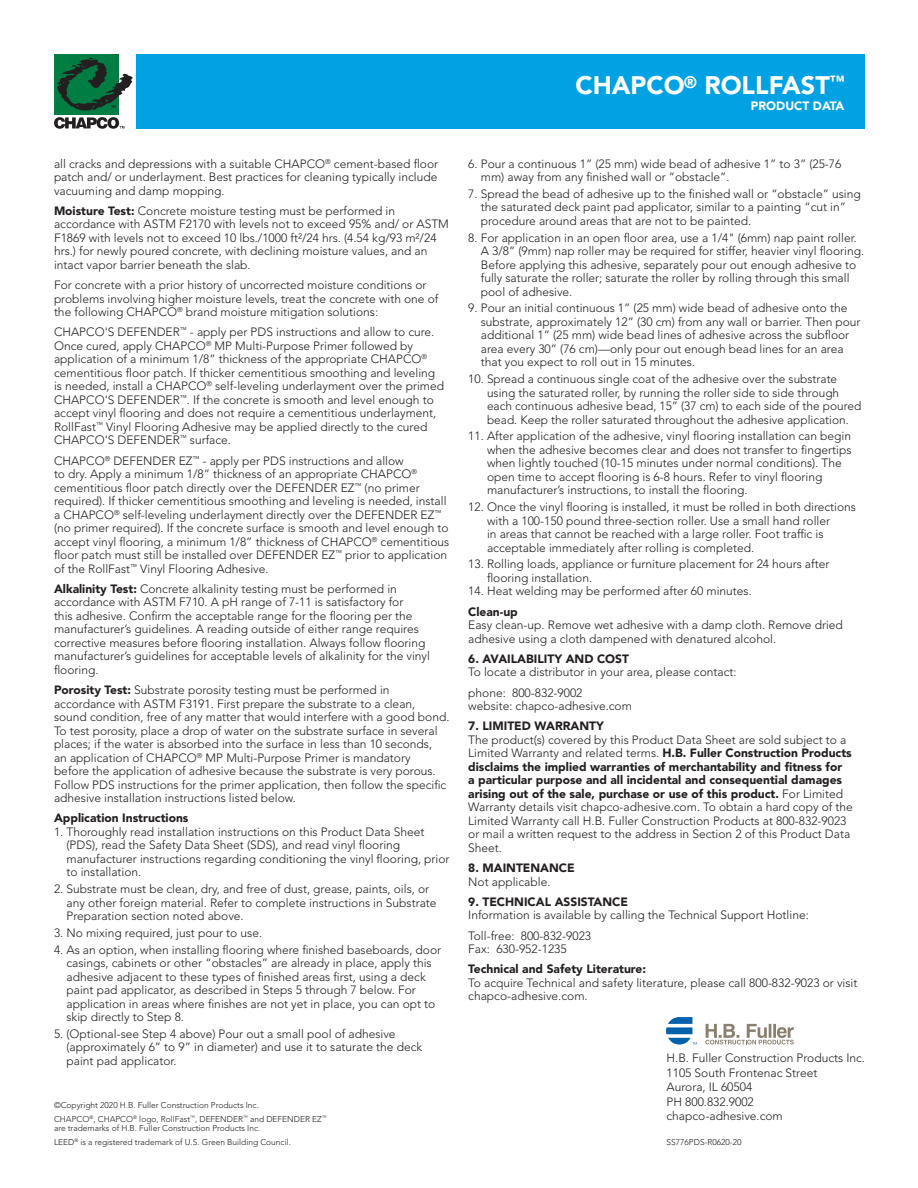
<style>
.page{position:relative;width:918px;height:1188px;background:#fff}
.page>*{position:absolute;margin:0;border:0;box-sizing:border-box;transform-origin:0 0}
.t1{font:900 25.2px "Avenir LT Std";color:#fff}
.t2{font:300 12px/13.5px "Avenir LT Std";color:#231f20}
.t3{font:900 12px "Avenir LT Std";color:#231f20}
.t4{font:900 12px "Avenir LT Std";color:#fff}
.t5{font:300 8.4px/9.3px "Avenir LT Std";color:#231f20}
.s1{font-weight:900}
</style>
<div class="page">
<div style="left:136px;top:54px;width:728px;height:75px;background:#00a2e4"></div>
<svg style="left:705px;top:1024px;width:89px;height:21px"></svg>
<svg style="left:666px;top:1017px;width:31px;height:28px"></svg>
<div style="left:54px;top:54px;width:65px;height:60px;background:#007d43"></div>
<svg style="left:57px;top:58px;width:76px;height:53px"></svg>
<svg style="left:54px;top:117px;width:70px;height:12px"></svg>
<p class="t1" style="left:576px;top:70px;width:270px">CHAPCO<sup>®</sup> ROLLFAST<sup>™</sup></p>
<p class="t4" style="left:751px;top:98px;width:95px">PRODUCT DATA</p>
<p class="t2" style="left:54px;top:157px;width:386px;text-align:justify">all cracks and depressions with a suitable CHAPCO<sup>®</sup> cement-based floor patch and/ or underlayment. Best practices for cleaning typically include vacuuming and damp mopping.</p>
<p class="t2" style="left:54px;top:204px;width:396px"><span class="s1">Moisture Test:</span> Concrete moisture testing must be performed in accordance with ASTM F2170 with levels not to exceed 95% and/ or ASTM F1869 with levels not to exceed 10 lbs./1000 ft²/24 hrs. (4.54 kg/93 m²/24 hrs.) for newly poured concrete, with declining moisture values, and an intact vapor barrier beneath the slab.</p>
<p class="t2" style="left:54px;top:278px;width:386px">For concrete with a prior history of uncorrected moisture conditions or problems involving higher moisture levels, treat the concrete with one of the following CHAPCO<sup>®</sup> brand moisture mitigation solutions:</p>
<p class="t2" style="left:54px;top:326px;width:392px">CHAPCO'S DEFENDER<sup>™</sup> - apply per PDS instructions and allow to cure.<br>Once cured, apply CHAPCO<sup>®</sup> MP Multi-Purpose Primer followed by application of a minimum 1/8” thickness of the appropriate CHAPCO<sup>® </sup>cementitious floor patch. If thicker cementitious smoothing and leveling is needed, install a CHAPCO<sup>®</sup> self-leveling underlayment over the primed CHAPCO'S DEFENDER<sup>™</sup>. If the concrete is smooth and level enough to accept vinyl flooring and does not require a cementitious underlayment, RollFast<sup>™</sup> Vinyl Flooring Adhesive may be applied directly to the cured CHAPCO'S DEFENDER<sup>™</sup> surface.</p>
<p class="t2" style="left:54px;top:454px;width:397px">CHAPCO<sup>®</sup> DEFENDER EZ<sup>™</sup> - apply per PDS instructions and allow<br>to dry. Apply a minimum 1/8” thickness of an appropriate CHAPCO<sup>® </sup>cementitious floor patch directly over the DEFENDER EZ<sup>™</sup> (no primer required). If thicker cementitious smoothing and leveling is needed, install a CHAPCO<sup>®</sup> self-leveling underlayment directly over the DEFENDER EZ<sup>™ </sup>(no primer required). If the concrete surface is smooth and level enough to accept vinyl flooring, a minimum 1/8” thickness of CHAPCO<sup>®</sup> cementitious floor patch must still be installed over DEFENDER EZ<sup>™</sup> prior to application of the RollFast<sup>™</sup> Vinyl Flooring Adhesive.</p>
<p class="t2" style="left:54px;top:582px;width:378px"><span class="s1">Alkalinity Test:</span> Concrete alkalinity testing must be performed in accordance with ASTM F710. A pH range of 7-11 is satisfactory for<br>this adhesive. Confirm the acceptable range for the flooring per the manufacturer’s guidelines. A reading outside of either range requires corrective measures before flooring installation. Always follow flooring manufacturer’s guidelines for acceptable levels of alkalinity for the vinyl flooring.</p>
<p class="t2" style="left:54px;top:683px;width:397px"><span class="s1">Porosity Test:</span> Substrate porosity testing must be performed in accordance with ASTM F3191. First prepare the substrate to a clean, sound condition, free of any matter that would interfere with a good bond.<br>To test porosity, place a drop of water on the substrate surface in several places; if the water is absorbed into the surface in less than 10 seconds,<br>an application of CHAPCO<sup>®</sup> MP Multi-Purpose Primer is mandatory<br>before the application of adhesive because the substrate is very porous.<br>Follow PDS instructions for the primer application, then follow the specific adhesive installation instructions listed below.</p>
<p class="t3" style="left:54px;top:811px;width:136px">Application Instructions</p>
<p class="t2" style="left:66px;top:825px;width:385px;text-indent:-12px">1. Thoroughly read installation instructions on this Product Data Sheet (PDS), read the Safety Data Sheet (SDS), and read vinyl flooring manufacturer instructions regarding conditioning the vinyl flooring, prior to installation.</p>
<p class="t2" style="left:66px;top:882px;width:372px;text-indent:-12px">2. Substrate must be clean, dry, and free of dust, grease, paints, oils, or any other foreign material. Refer to complete instructions in Substrate<br>Preparation section noted above.</p>
<p class="t2" style="left:54px;top:926px;width:210px">3. No mixing required, just pour to use.</p>
<p class="t2" style="left:66px;top:943px;width:376px;text-indent:-12px">4. As an option, when installing flooring where finished baseboards, door casings, cabinets or other “obstacles” are already in place, apply this adhesive adjacent to these types of finished areas first, using a deck paint pad applicator, as described in Steps 5 through 7 below. For application in areas where finishes are not yet in place, you can opt to skip directly to Step 8.</p>
<p class="t2" style="left:66px;top:1027px;width:357px;text-indent:-12px">5. (Optional-see Step 4 above) Pour out a small pool of adhesive (approximately 6” to 9” in diameter) and use it to saturate the deck paint pad applicator.</p>
<p class="t5" style="left:54px;top:1101px;width:206px">©Copyright 2020 H.B. Fuller Construction Products Inc.</p>
<p class="t5" style="left:54px;top:1114px;width:274px">CHAPCO<sup>®</sup>, CHAPCO<sup>®</sup> logo, RollFast<sup>™</sup>, DEFENDER<sup>™</sup> and DEFENDER EZ<sup>™ </sup>are trademarks of H.B. Fuller Construction Products Inc.</p>
<p class="t5" style="left:54px;top:1137px;width:238px">LEED<sup>®</sup> is a registered trademark of U.S. Green Building Council.</p>
<p class="t2" style="left:481px;top:157px;width:362px;text-indent:-12px">6. Pour a continuous 1” (25 mm) wide bead of adhesive 1” to 3” (25-76 mm) away from any finished wall or “obstacle”.</p>
<p class="t2" style="left:481px;top:187px;width:382px;text-indent:-12px">7. Spread the bead of adhesive up to the finished wall or “obstacle” using the saturated deck paint pad applicator, similar to a painting “cut in” procedure around areas that are not to be painted.</p>
<p class="t2" style="left:481px;top:231px;width:385px;text-indent:-12px">8. For application in an open floor area, use a 1/4" (6mm) nap paint roller.<br>A 3/8” (9mm) nap roller may be required for stiffer, heavier vinyl flooring.<br>Before applying this adhesive, separately pour out enough adhesive to fully saturate the roller; saturate the roller by rolling through this small pool of adhesive.</p>
<p class="t2" style="left:481px;top:302px;width:381px;text-indent:-12px">9. Pour an initial continuous 1” (25 mm) wide bead of adhesive onto the substrate, approximately 12” (30 cm) from any wall or barrier. Then pour additional 1” (25 mm) wide bead lines of adhesive across the subfloor area every 30” (76 cm)—only pour out enough bead lines for an area that you expect to roll out in 15 minutes.</p>
<p class="t2" style="left:487px;top:372px;width:376px;text-indent:-19px">10. Spread a continuous single coat of the adhesive over the substrate using the saturated roller, by running the roller side to side through each continuous adhesive bead, 15” (37 cm) to each side of the poured bead. Keep the roller saturated throughout the adhesive application.</p>
<p class="t2" style="left:487px;top:430px;width:366px;text-indent:-19px">11. After application of the adhesive, vinyl flooring installation can begin when the adhesive becomes clear and does not transfer to fingertips when lightly touched (10-15 minutes under normal conditions). The open time to accept flooring is 6-8 hours. Refer to vinyl flooring manufacturer’s instructions, to install the flooring.</p>
<p class="t2" style="left:487px;top:500px;width:371px;text-indent:-19px">12. Once the vinyl flooring is installed, it must be rolled in both directions with a 100-150 pound three-section roller. Use a small hand roller<br>in areas that cannot be reached with a large roller. Foot traffic is acceptable immediately after rolling is completed.</p>
<p class="t2" style="left:487px;top:558px;width:344px;text-indent:-19px">13. Rolling loads, appliance or furniture placement for 24 hours after flooring installation.</p>
<p class="t2" style="left:468px;top:585px;width:285px">14. Heat welding may be performed after 60 minutes.</p>
<p class="t3" style="left:468px;top:604px;width:51px">Clean-up</p>
<p class="t2" style="left:468px;top:618px;width:376px">Easy clean-up. Remove wet adhesive with a damp cloth. Remove dried adhesive using a cloth dampened with denatured alcohol.</p>
<p class="t3" style="left:468px;top:651px;width:162px">6. AVAILABILITY AND COST</p>
<p class="t2" style="left:468px;top:666px;width:270px">To locate a distributor in your area, please contact:</p>
<p class="t2" style="left:468px;top:686px;width:116px">phone: 800-832-9002</p>
<p class="t2" style="left:468px;top:699px;width:165px">website: chapco-adhesive.com</p>
<p class="t3" style="left:468px;top:719px;width:137px">7. LIMITED WARRANTY</p>
<p class="t2" style="left:468px;top:733px;width:386px">The product(s) covered by this Product Data Sheet are sold subject to a Limited Warranty and related terms. <span class="s1">H.B. Fuller Construction Products disclaims the implied warranties of merchantability and fitness for<br>a particular purpose and all incidental and consequential damages arising out of the sale, purchase or use of this product.</span> For Limited Warranty details visit chapco-adhesive.com. To obtain a hard copy of the Limited Warranty call H.B. Fuller Construction Products at 800-832-9023 or mail a written request to the address in Section 2 of this Product Data Sheet.</p>
<p class="t3" style="left:468px;top:861px;width:108px">8. MAINTENANCE</p>
<p class="t2" style="left:468px;top:875px;width:84px">Not applicable.</p>
<p class="t3" style="left:468px;top:894px;width:161px">9. TECHNICAL ASSISTANCE</p>
<p class="t2" style="left:468px;top:909px;width:342px">Information is available by calling the Technical Support Hotline:</p>
<p class="t2" style="left:468px;top:929px;width:124px">Toll-free: 800-832-9023</p>
<p class="t2" style="left:468px;top:942px;width:100px">Fax: 630-952-1235</p>
<p class="t3" style="left:468px;top:962px;width:179px">Technical and Safety Literature:</p>
<p class="t2" style="left:468px;top:976px;width:391px">To acquire Technical and safety literature, please call 800-832-9023 or visit chapco-adhesive.com.</p>
<p class="t2" style="left:667px;top:1052px;width:200px">H.B. Fuller Construction Products Inc.</p>
<p class="t2" style="left:667px;top:1066px;width:152px">1105 South Frontenac Street</p>
<p class="t2" style="left:667px;top:1080px;width:87px">Aurora, IL 60504</p>
<p class="t2" style="left:667px;top:1095px;width:89px">PH 800.832.9002</p>
<p class="t2" style="left:667px;top:1109px;width:118px">chapco-adhesive.com</p>
<p class="t5" style="left:667px;top:1137px;width:76px">SS776PDS-R0620-20</p>
</div>
